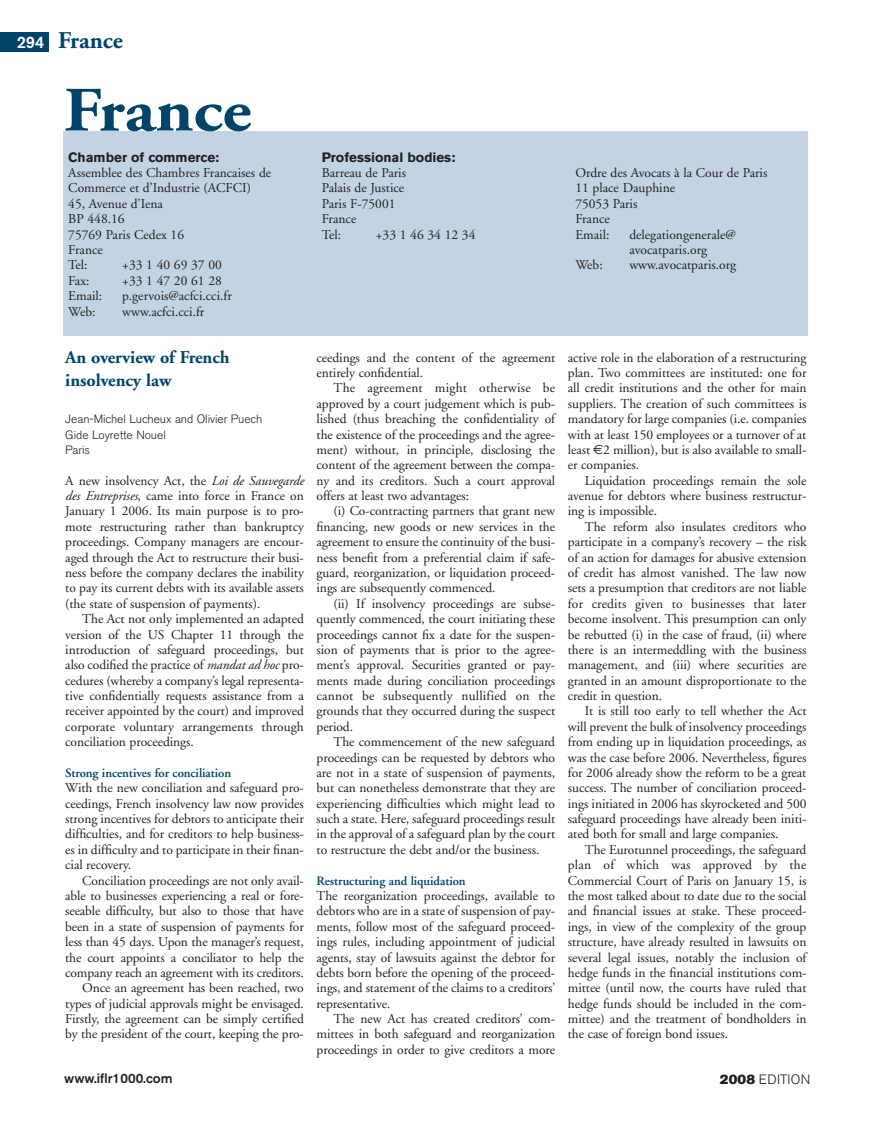
<style>
.page{position:relative;width:893px;height:1140px;background:#fff}
.page>*{position:absolute;margin:0;border:0;box-sizing:border-box;transform-origin:0 0}
.t1{font:700 63px "Adobe Garamond";color:#00446a;scale:1.1 1}
.t2{font:700 24px "Adobe Garamond";color:#00446a}
.t3{font:700 18px/22.5px "Adobe Garamond";letter-spacing:-.005em;color:#00446a}
.t4{font:13.5px/15.5px "Adobe Garamond";letter-spacing:-.005em;color:#231f20;text-align:justify}
.t5{font:700 13.5px "Akzidenz Grotesk BE";color:#231f20}
.t6{font:500 13.5px "Akzidenz Grotesk BE";color:#231f20}
.t7{font:300 13.5px "Akzidenz Grotesk BE";letter-spacing:.02em;color:#231f20}
.t8{font:600 12.75px "Adobe Garamond";letter-spacing:-.005em;color:#00446a}
.t9{font:300 12px/15.3px "Akzidenz Grotesk BE";letter-spacing:-.005em;color:#231f20}
.s1{font-family:"Akzidenz Grotesk BE";font-weight:500;font-size:16.5px;color:#fff}
.s2{font-style:italic}
.s3{font-family:"Euro Sans"}
.s4{font-family:"Akzidenz Grotesk BE Super";font-weight:400}
</style>
<div class="page">
<div style="left:0;top:32px;width:49px;height:19px;background:#00446a"></div>
<div style="left:64px;top:131px;width:744px;height:204px;background:#c2d4e3"></div>
<h2 class="t2" style="left:17px;top:31px;width:108px"><span class="s1">294</span> France</h2>
<h1 class="t1" style="left:64px;top:85px;width:172px">France</h1>
<p class="t5" style="left:68px;top:152px;width:152px">Chamber of commerce:</p>
<p class="t4" style="left:68px;top:166px;width:204px;text-align:left">Assemblee des Chambres Francaises de<br>Commerce et d’Industrie (ACFCI)<br>45, Avenue d’Iena<br>BP 448.16<br>75769 Paris Cedex 16<br>France<br>Tel:</p>
<p class="t4" style="left:122px;top:258px;width:101px">+33 1 40 69 37 00</p>
<p class="t4" style="left:68px;top:274px;width:23px">Fax:</p>
<p class="t4" style="left:122px;top:274px;width:101px">+33 1 47 20 61 28</p>
<p class="t4" style="left:68px;top:289px;width:36px">Email:</p>
<p class="t4" style="left:122px;top:289px;width:111px">p.gervois@acfci.cci.fr</p>
<p class="t4" style="left:68px;top:305px;width:29px">Web:</p>
<p class="t4" style="left:122px;top:305px;width:84px">www.acfci.cci.fr</p>
<p class="t5" style="left:322px;top:152px;width:135px">Professional bodies:</p>
<p class="t4" style="left:322px;top:166px;width:86px;text-align:left">Barreau de Paris<br>Palais de Justice<br>Paris F-75001<br>France<br>Tel:</p>
<p class="t4" style="left:376px;top:228px;width:101px">+33 1 46 34 12 34</p>
<p class="t4" style="left:575px;top:166px;width:194px;text-align:left">Ordre des Avocats à la Cour de Paris<br>11 place Dauphine<br>75053 Paris<br>France<br>Email:</p>
<p class="t4" style="left:629px;top:228px;width:108px">delegationgenerale@ avocatparis.org</p>
<p class="t4" style="left:575px;top:258px;width:29px">Web:</p>
<p class="t4" style="left:629px;top:258px;width:108px">www.avocatparis.org</p>
<h3 class="t3" style="left:65px;top:348px;width:166px">An overview of French insolvency law</h3>
<p class="t9" style="left:65px;top:412px;width:198px">Jean-Michel Lucheux and Olivier Puech<br>Gide Loyrette Nouel<br>Paris</p>
<p class="t4" style="left:65px;top:474px;width:240px">A new insolvency Act, the <span class="s2">Loi de Sauvegarde des Entreprises</span>, came into force in France on January 1 2006. Its main purpose is to pro&shy;mote restructuring rather than bankruptcy proceedings. Company managers are encour&shy;aged through the Act to restructure their busi&shy;ness before the company declares the inability to pay its current debts with its available assets (the state of suspension of payments).</p>
<p class="t4" style="left:65px;top:612px;width:240px;text-indent:17px">The Act not only implemented an adapted version of the US Chapter 11 through the introduction of safeguard proceedings, but also codified the practice of <span class="s2">mandat ad hoc</span> pro&shy;cedures (whereby a company’s legal representa&shy;tive confidentially requests assistance from a receiver appointed by the court) and improved corporate voluntary arrangements through conciliation proceedings.</p>
<p class="t8" style="left:65px;top:768px;width:167px">Strong incentives for conciliation</p>
<p class="t4" style="left:65px;top:781px;width:240px">With the new conciliation and safeguard pro&shy;ceedings, French insolvency law now provides strong incentives for debtors to anticipate their difficulties, and for creditors to help business&shy;es in difficulty and to participate in their finan&shy;cial recovery.</p>
<p class="t4" style="left:65px;top:873px;width:240px;text-align:right">Conciliation proceedings are not only avail&shy;able to businesses experiencing a real or fore&shy;seeable difficulty, but also to those that have been in a state of suspension of payments for less than 45 days. Upon the manager’s request, the court appoints a conciliator to help the company reach an agreement with its creditors.<br>Once an agreement has been reached, two types of judicial approvals might be envisaged.<br>Firstly, the agreement can be simply certified by the president of the court, keeping the pro-</p>
<p class="t4" style="left:317px;top:351px;width:240px">ceedings and the content of the agreement entirely confidential.</p>
<p class="t4" style="left:317px;top:381px;width:240px;text-indent:17px">The agreement might otherwise be approved by a court judgement which is pub&shy;lished (thus breaching the confidentiality of the existence of the proceedings and the agree&shy;ment) without, in principle, disclosing the content of the agreement between the compa&shy;ny and its creditors. Such a court approval offers at least two advantages:</p>
<p class="t4" style="left:317px;top:504px;width:240px;text-indent:17px">(i) Co-contracting partners that grant new financing, new goods or new services in the agreement to ensure the continuity of the busi&shy;ness benefit from a preferential claim if safe&shy;guard, reorganization, or liquidation proceed&shy;ings are subsequently commenced.</p>
<p class="t4" style="left:317px;top:597px;width:240px;text-indent:17px">(ii) If insolvency proceedings are subse&shy;quently commenced, the court initiating these proceedings cannot fix a date for the suspen&shy;sion of payments that is prior to the agree&shy;ment’s approval. Securities granted or pay&shy;ments made during conciliation proceedings cannot be subsequently nullified on the grounds that they occurred during the suspect period.</p>
<p class="t4" style="left:317px;top:735px;width:240px;text-indent:17px">The commencement of the new safeguard proceedings can be requested by debtors who are not in a state of suspension of payments, but can nonetheless demonstrate that they are experiencing difficulties which might lead to such a state. Here, safeguard proceedings result in the approval of a safeguard plan by the court to restructure the debt and/or the business.</p>
<p class="t8" style="left:317px;top:875px;width:151px">Restructuring and liquidation</p>
<p class="t4" style="left:317px;top:889px;width:240px">The reorganization proceedings, available to debtors who are in a state of suspension of pay&shy;ments, follow most of the safeguard proceed&shy;ings rules, including appointment of judicial agents, stay of lawsuits against the debtor for debts born before the opening of the proceed&shy;ings, and statement of the claims to a creditors’ representative.</p>
<p class="t4" style="left:317px;top:1012px;width:240px;text-indent:17px">The new Act has created creditors’ com&shy;mittees in both safeguard and reorganization proceedings in order to give creditors a more</p>
<p class="t4" style="left:568px;top:351px;width:240px">active role in the elaboration of a restructuring plan. Two committees are instituted: one for all credit institutions and the other for main suppliers. The creation of such committees is mandatory for large companies (i.e. companies with at least 150 employees or a turnover of at least <span class="s3">€</span>2 million), but is also available to small&shy;er companies.</p>
<p class="t4" style="left:568px;top:474px;width:240px;text-indent:17px">Liquidation proceedings remain the sole avenue for debtors where business restructur&shy;ing is impossible.</p>
<p class="t4" style="left:568px;top:520px;width:240px;text-indent:17px">The reform also insulates creditors who participate in a company’s recovery – the risk of an action for damages for abusive extension of credit has almost vanished. The law now sets a presumption that creditors are not liable for credits given to businesses that later become insolvent. This presumption can only be rebutted (i) in the case of fraud, (ii) where there is an intermeddling with the business management, and (iii) where securities are granted in an amount disproportionate to the credit in question.</p>
<p class="t4" style="left:568px;top:704px;width:240px;text-indent:17px">It is still too early to tell whether the Act will prevent the bulk of insolvency proceedings from ending up in liquidation proceedings, as was the case before 2006. Nevertheless, figures for 2006 already show the reform to be a great success. The number of conciliation proceed&shy;ings initiated in 2006 has skyrocketed and 500 safeguard proceedings have already been initi&shy;ated both for small and large companies.</p>
<p class="t4" style="left:568px;top:843px;width:240px;text-indent:17px">The Eurotunnel proceedings, the safeguard plan of which was approved by the Commercial Court of Paris on January 15, is the most talked about to date due to the social and financial issues at stake. These proceed&shy;ings, in view of the complexity of the group structure, have already resulted in lawsuits on several legal issues, notably the inclusion of hedge funds in the financial institutions com&shy;mittee (until now, the courts have ruled that hedge funds should be included in the com&shy;mittee) and the treatment of bondholders in the case of foreign bond issues.</p>
<p class="t6" style="left:64px;top:1073px;width:110px">www.iflr1000.com</p>
<p class="t7" style="left:720px;top:1073px;width:92px"><span class="s4">2008</span> EDITION</p>
</div>
